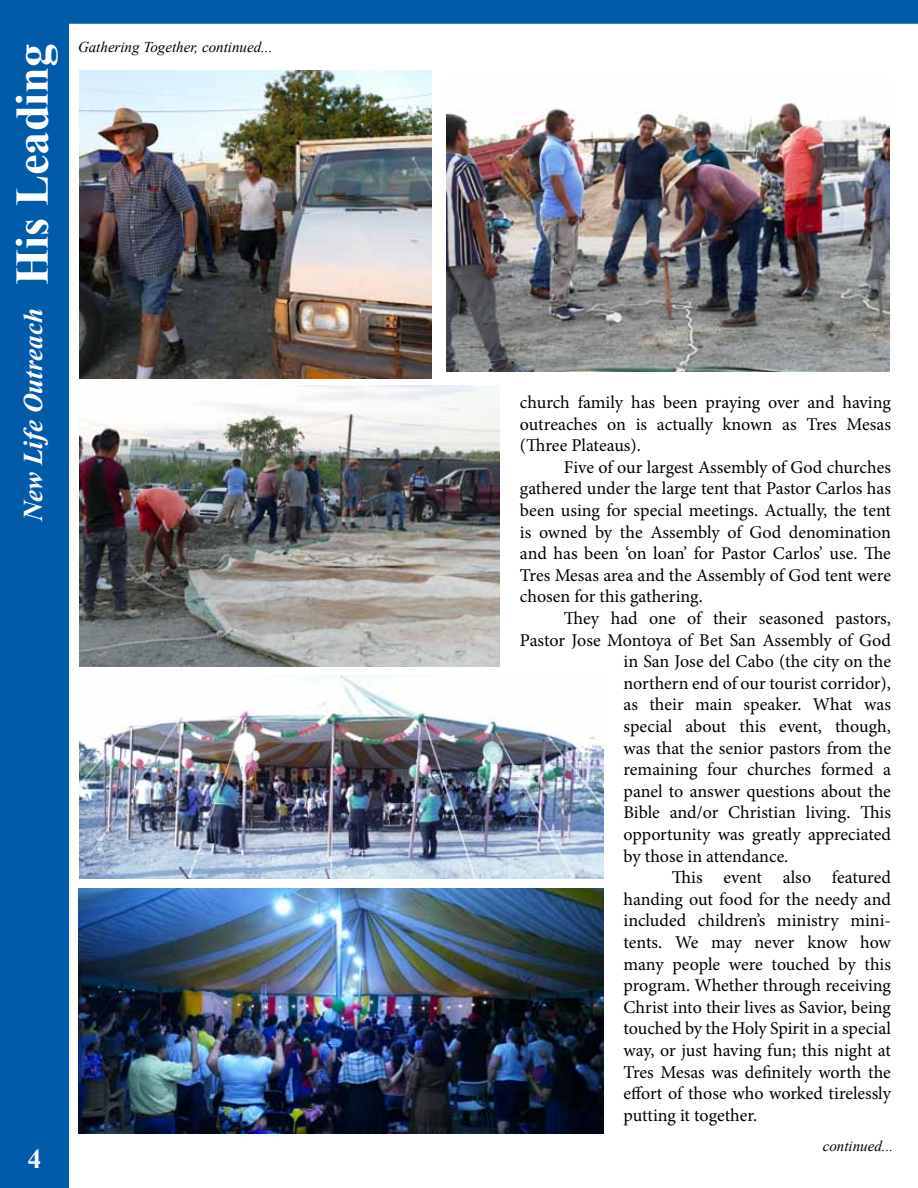
<style>
.page{position:relative;width:918px;height:1188px;background:#fff}
.page>*{position:absolute;margin:0;border:0;box-sizing:border-box;transform-origin:0 0}
.t1{font:700 46.5px "Times New Roman";color:#fff}
.t2{font:italic 700 27px "Times New Roman";color:#fff}
.t3{font:700 27px "Times New Roman";color:#fff}
.t4{font:18px/21.6px "Minion Pro";letter-spacing:-.005em;color:#000;text-align:justify}
.t5{font:italic 15px "Times New Roman";color:#000}
</style>
<div class="page">
<div style="left:1px;top:1px;width:67px;height:1186px;background:#005baa"></div>
<div style="left:0;top:0;width:69px;height:1188px;border:2px solid #005baa"></div>
<div style="left:1px;top:1px;width:916px;height:22px;background:#005baa"></div>
<div style="left:0;top:0;width:918px;height:24px;border:2px solid #005baa"></div>
<img style="left:80px;top:386px;width:420px;height:280px">
<img style="left:80px;top:675px;width:523px;height:204px">
<img style="left:78px;top:889px;width:525px;height:245px">
<img style="left:80px;top:71px;width:351px;height:307px">
<img style="left:446px;top:101px;width:444px;height:270px">
<h1 class="t1" style="left:-1px;top:285px;width:243px;rotate:-90deg">His Leading</h1>
<h2 class="t2" style="left:14px;top:521px;width:214px;rotate:-90deg">New Life Outreach</h2>
<p class="t5" style="left:78px;top:37px;width:196px">Gathering Together, continued...</p>
<h2 class="t3" style="left:28px;top:1139px;width:15px">4</h2>
<p class="t4" style="left:520px;top:392px;width:372px">church family has been praying over and having outreaches on is actually known as Tres Mesas (Three Plateaus).</p>
<p class="t4" style="left:520px;top:456px;width:373px;text-indent:44px">Five of our largest Assembly of God churches gathered under the large tent that Pastor Carlos has been using for special meetings. Actually, the tent is owned by the Assembly of God denomination and has been ‘on loan’ for Pastor Carlos’ use. The Tres Mesas area and the Assembly of God tent were chosen for this gathering.</p>
<p class="t4" style="left:564px;top:608px;width:329px">They had one of their seasoned pastors,</p>
<p class="t4" style="left:520px;top:629px;width:372px">Pastor Jose Montoya of Bet San Assembly of God</p>
<p class="t4" style="left:624px;top:651px;width:269px">in San Jose del Cabo (the city on the</p>
<p class="t4" style="left:624px;top:672px;width:269px">northern end of our tourist corridor),</p>
<p class="t4" style="left:624px;top:694px;width:269px">as their main speaker. What was</p>
<p class="t4" style="left:624px;top:716px;width:269px">special about this event, though,</p>
<p class="t4" style="left:624px;top:737px;width:269px">was that the senior pastors from the</p>
<p class="t4" style="left:624px;top:759px;width:269px">remaining four churches formed a</p>
<p class="t4" style="left:624px;top:780px;width:269px">panel to answer questions about the</p>
<p class="t4" style="left:624px;top:802px;width:269px">Bible and/or Christian living. This</p>
<p class="t4" style="left:624px;top:824px;width:269px">opportunity was greatly appreciated</p>
<p class="t4" style="left:624px;top:845px;width:166px">by those in attendance.</p>
<p class="t4" style="left:672px;top:867px;width:221px">This event also featured</p>
<p class="t4" style="left:624px;top:888px;width:269px">handing out food for the needy and</p>
<p class="t4" style="left:624px;top:910px;width:269px">included children’s ministry mini-</p>
<p class="t4" style="left:624px;top:932px;width:269px">tents. We may never know how</p>
<p class="t4" style="left:624px;top:953px;width:269px">many people were touched by this</p>
<p class="t4" style="left:624px;top:975px;width:269px">program. Whether through receiving</p>
<p class="t4" style="left:624px;top:996px;width:269px">Christ into their lives as Savior, being</p>
<p class="t4" style="left:624px;top:1018px;width:269px">touched by the Holy Spirit in a special</p>
<p class="t4" style="left:624px;top:1040px;width:269px">way, or just having fun; this night at</p>
<p class="t4" style="left:624px;top:1061px;width:269px">Tres Mesas was definitely worth the</p>
<p class="t4" style="left:624px;top:1083px;width:269px">effort of those who worked tirelessly</p>
<p class="t4" style="left:624px;top:1104px;width:135px">putting it together.</p>
<p class="t5" style="left:823px;top:1136px;width:72px">continued...</p>
</div>
